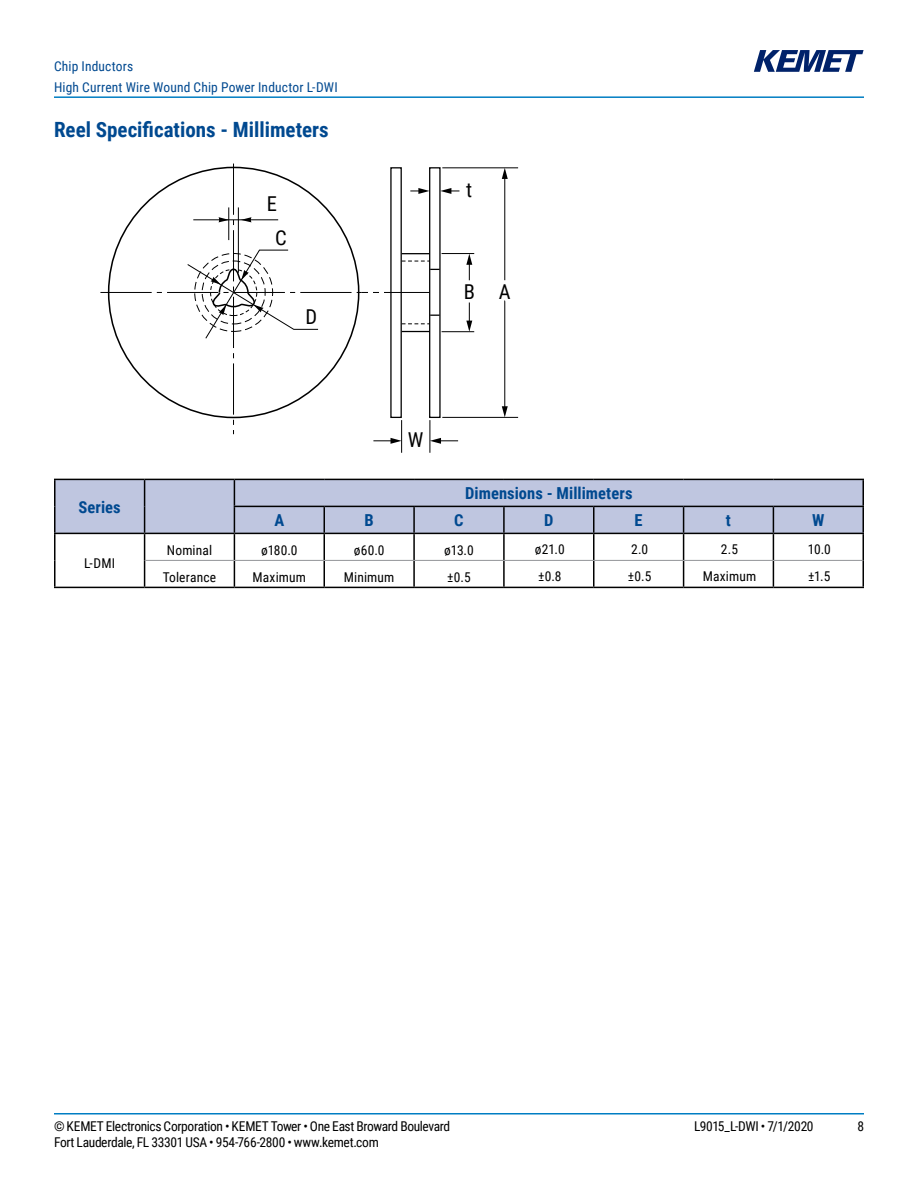
<style>
.page{position:relative;width:918px;height:1188px;background:#fff}
.page>*{position:absolute;margin:0;border:0;box-sizing:border-box;transform-origin:0 0}
.t1{font:700 21px "Roboto Condensed";color:#004990}
.t2{font:20.55px "Roboto Condensed";color:#000}
.t3{font:700 16.5px "Roboto Condensed";letter-spacing:.005em;color:#004990}
.t4{font:13.5px "Roboto Condensed";letter-spacing:-.02em;color:#000}
.t5{font:13.5px/21px "Roboto Condensed";letter-spacing:.015em;color:#004990}
.t6{font:13.5px "Roboto Condensed";letter-spacing:.01em;color:#000}
</style>
<div class="page">
<hr style="left:54px;top:1113px;width:810px;height:2px;background:#007dc3">
<hr style="left:54px;top:96px;width:810px;height:2px;background:#007dc3">
<svg style="left:754px;top:50px;width:110px;height:22px"></svg>
<div style="left:390px;top:167px;width:12px;height:251px;border:1px solid #000"></div>
<svg style="left:402px;top:323px;width:27px;height:1px"></svg>
<svg style="left:402px;top:331px;width:27px;height:1px"></svg>
<svg style="left:402px;top:261px;width:27px;height:1px"></svg>
<svg style="left:402px;top:253px;width:27px;height:1px"></svg>
<div style="left:429px;top:167px;width:12px;height:251px;border:1px solid #000"></div>
<hr style="left:362px;top:292px;width:67px;height:1px;background:#000">
<hr style="left:369px;top:284px;width:4px;height:17px;background:#fff">
<div style="left:379px;top:284px;width:5px;height:17px;background:#fff"></div>
<hr style="left:442px;top:253px;width:32px;height:1px;background:#000">
<hr style="left:442px;top:331px;width:32px;height:1px;background:#000">
<hr style="left:430px;top:420px;width:1px;height:33px;background:#000">
<svg style="left:430px;top:438px;width:28px;height:6px"></svg>
<svg style="left:373px;top:438px;width:28px;height:6px"></svg>
<hr style="left:401px;top:420px;width:1px;height:33px;background:#000">
<hr style="left:442px;top:417px;width:76px;height:1px;background:#000">
<hr style="left:442px;top:168px;width:76px;height:1px;background:#000">
<hr style="left:505px;top:177px;width:1px;height:231px;background:#000">
<svg style="left:502px;top:168px;width:6px;height:11px"></svg>
<svg style="left:502px;top:406px;width:6px;height:11px"></svg>
<svg style="left:100px;top:164px;width:262px;height:270px"></svg>
<hr style="left:469px;top:263px;width:1px;height:60px;background:#000">
<svg style="left:466px;top:254px;width:6px;height:11px"></svg>
<svg style="left:466px;top:321px;width:6px;height:11px"></svg>
<svg style="left:440px;top:188px;width:19px;height:6px"></svg>
<svg style="left:410px;top:188px;width:20px;height:6px"></svg>
<svg style="left:468px;top:274px;width:38px;height:34px"></svg>
<hr style="left:773px;top:506px;width:91px;height:1px;background:#000">
<hr style="left:54px;top:479px;width:91px;height:1px;background:#000">
<hr style="left:54px;top:480px;width:2px;height:26px;background:#000">
<hr style="left:145px;top:479px;width:89px;height:1px;background:#000">
<hr style="left:234px;top:479px;width:90px;height:1px;background:#000">
<hr style="left:324px;top:479px;width:90px;height:1px;background:#000">
<hr style="left:414px;top:479px;width:90px;height:1px;background:#000">
<hr style="left:504px;top:479px;width:90px;height:1px;background:#000">
<hr style="left:594px;top:479px;width:90px;height:1px;background:#000">
<hr style="left:684px;top:479px;width:89px;height:1px;background:#000">
<hr style="left:773px;top:479px;width:91px;height:1px;background:#000">
<hr style="left:862px;top:480px;width:2px;height:26px;background:#000">
<hr style="left:54px;top:506px;width:2px;height:27px;background:#000">
<hr style="left:862px;top:507px;width:2px;height:26px;background:#000">
<hr style="left:414px;top:587px;width:90px;height:1px;background:#000">
<hr style="left:504px;top:587px;width:90px;height:1px;background:#000">
<hr style="left:594px;top:587px;width:90px;height:1px;background:#000">
<hr style="left:684px;top:587px;width:89px;height:1px;background:#000">
<hr style="left:862px;top:534px;width:2px;height:26px;background:#000">
<hr style="left:862px;top:560px;width:2px;height:27px;background:#000">
<hr style="left:773px;top:587px;width:91px;height:1px;background:#000">
<hr style="left:773px;top:533px;width:91px;height:1px;background:#000">
<hr style="left:145px;top:587px;width:89px;height:1px;background:#000">
<hr style="left:324px;top:587px;width:90px;height:1px;background:#000">
<hr style="left:234px;top:587px;width:90px;height:1px;background:#000">
<hr style="left:54px;top:533px;width:91px;height:1px;background:#000">
<hr style="left:54px;top:534px;width:2px;height:26px;background:#000">
<hr style="left:54px;top:560px;width:2px;height:27px;background:#000">
<svg style="left:55px;top:480px;width:808px;height:107px"></svg>
<hr style="left:54px;top:587px;width:91px;height:1px;background:#000">
<hr style="left:145px;top:560px;width:89px;height:1px;background:#939598">
<hr style="left:234px;top:560px;width:90px;height:1px;background:#939598">
<hr style="left:324px;top:560px;width:90px;height:1px;background:#939598">
<hr style="left:414px;top:560px;width:90px;height:1px;background:#939598">
<hr style="left:504px;top:560px;width:90px;height:1px;background:#939598">
<hr style="left:594px;top:560px;width:90px;height:1px;background:#939598">
<hr style="left:684px;top:560px;width:89px;height:1px;background:#939598">
<hr style="left:773px;top:560px;width:90px;height:1px;background:#939598">
<p class="t5" style="left:54px;top:55px;width:285px">Chip Inductors<br>High Current Wire Wound Chip Power Inductor L-DWI</p>
<h1 class="t1" style="left:54px;top:115px;width:276px">Reel Specifications - Millimeters</h1>
<h2 class="t2" style="left:267px;top:189px;width:12px">E</h2>
<h2 class="t2" style="left:275px;top:223px;width:13px">C</h2>
<h2 class="t2" style="left:306px;top:302px;width:13px">D</h2>
<h2 class="t2" style="left:466px;top:175px;width:8px">t</h2>
<h2 class="t2" style="left:464px;top:277px;width:48px">B A</h2>
<h2 class="t2" style="left:408px;top:425px;width:17px">W</h2>
<p class="t3" style="left:79px;top:495px;width:44px">Series</p>
<p class="t4" style="left:84px;top:554px;width:32px">L-DMI</p>
<p class="t3" style="left:465px;top:482px;width:169px">Dimensions - Millimeters</p>
<p class="t3" style="left:274px;top:509px;width:11px">A</p>
<p class="t3" style="left:365px;top:509px;width:11px">B</p>
<p class="t3" style="left:454px;top:509px;width:11px">C</p>
<p class="t3" style="left:544px;top:509px;width:11px">D</p>
<p class="t3" style="left:635px;top:509px;width:10px">E</p>
<p class="t3" style="left:726px;top:509px;width:7px">t</p>
<p class="t3" style="left:812px;top:509px;width:14px">W</p>
<p class="t6" style="left:167px;top:541px;width:47px">Nominal</p>
<p class="t4" style="left:261px;top:541px;width:38px">ø180.0</p>
<p class="t4" style="left:354px;top:541px;width:32px">ø60.0</p>
<p class="t4" style="left:444px;top:541px;width:31px">ø13.0</p>
<p class="t4" style="left:535px;top:540px;width:31px">ø21.0</p>
<p class="t4" style="left:631px;top:540px;width:19px">2.0</p>
<p class="t4" style="left:721px;top:540px;width:19px">2.5</p>
<p class="t4" style="left:808px;top:540px;width:25px">10.0</p>
<p class="t6" style="left:163px;top:568px;width:55px">Tolerance</p>
<p class="t6" style="left:253px;top:568px;width:55px">Maximum</p>
<p class="t6" style="left:344px;top:568px;width:52px">Minimum</p>
<p class="t4" style="left:447px;top:568px;width:25px">±0.5</p>
<p class="t4" style="left:538px;top:567px;width:25px">±0.8</p>
<p class="t4" style="left:628px;top:567px;width:25px">±0.5</p>
<p class="t6" style="left:703px;top:567px;width:55px">Maximum</p>
<p class="t4" style="left:808px;top:567px;width:24px">±1.5</p>
<p class="t4" style="left:54px;top:1116px;width:398px">© KEMET Electronics Corporation • KEMET Tower • One East Broward Boulevard</p>
<p class="t4" style="left:694px;top:1116px;width:121px">L9015_L-DWI • 7/1/2020</p>
<p class="t4" style="left:857px;top:1116px;width:8px">8</p>
<p class="t4" style="left:54px;top:1133px;width:326px">Fort Lauderdale, FL 33301 USA • 954-766-2800 • www.kemet.com</p>
</div>
